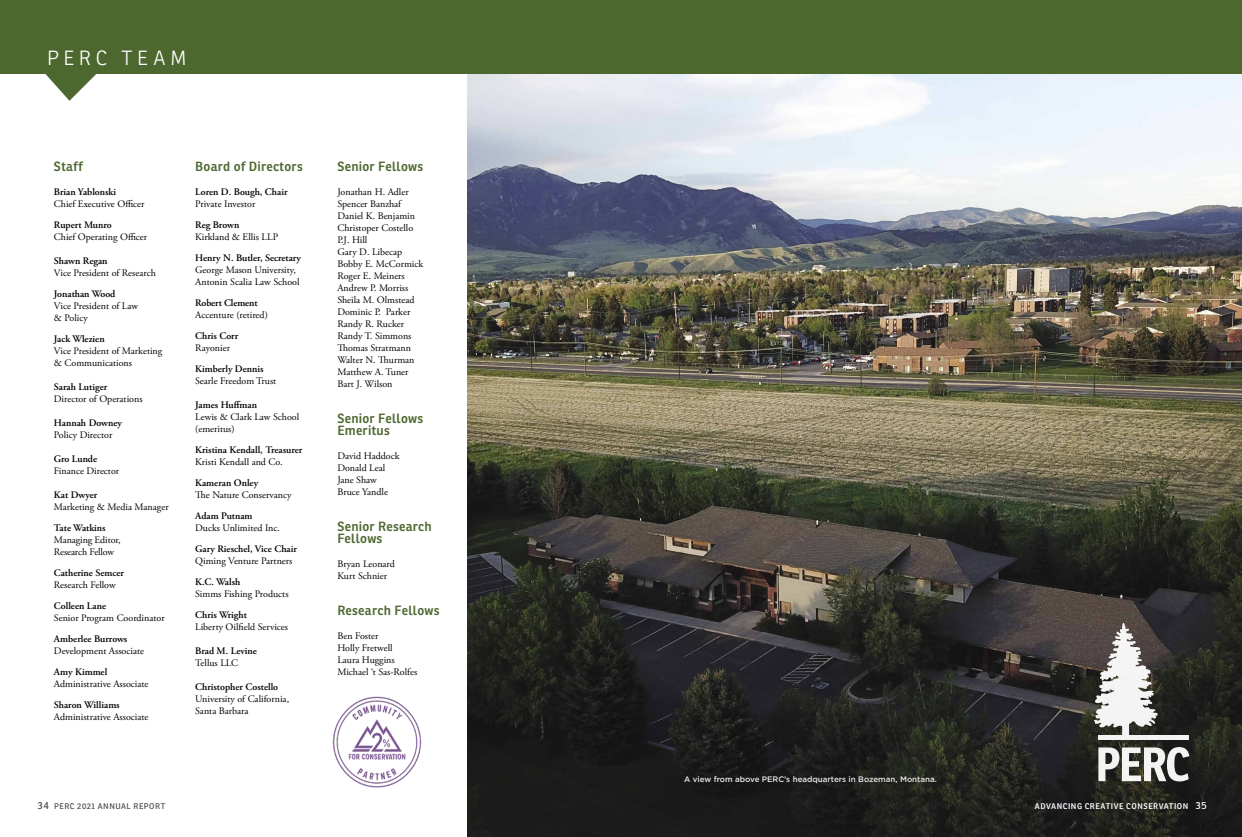
<style>
.page{position:relative;width:1242px;height:837px;background:#fff}
.page>*{position:absolute;margin:0;border:0;box-sizing:border-box;transform-origin:0 0}
.t1{font:300 20px "Ronnia";letter-spacing:.235em;color:#fff}
.t2{font:600 13px/12px "Ronnia";letter-spacing:.015em;color:#4d682f}
.t3{font:10px/12px "Adobe Garamond Pro";color:#000}
.t4{font:600 10px "Adobe Garamond Pro";color:#000}
.t5{font:500 8px "Gotham";color:#fff}
.t6{font:600 8px "Ronnia";letter-spacing:.065em;color:#fff}
.t7{font:8px "Ronnia";letter-spacing:.065em;color:#4b474a}
.s1{font-size:10px}
.s2{font-weight:400;font-size:10px}
</style>
<div class="page">
<img style="left:468px;top:73px;width:774px;height:764px">
<hr style="left:1099px;top:735px;width:90px;height:4px;background:#f3f3f3">
<svg style="left:1094px;top:622px;width:68px;height:115px"></svg>
<svg style="left:1098px;top:747px;width:91px;height:34px"></svg>
<div style="left:0;top:0;width:1242px;height:73px;background:#4d682f"></div>
<svg style="left:45px;top:73px;width:52px;height:28px"></svg>
<img style="left:332px;top:696px;width:90px;height:92px">
<h1 class="t1" style="left:47px;top:46px;width:141px">PERC TEAM</h1>
<h2 class="t2" style="left:54px;top:160px;width:30px">Staff</h2>
<p class="t4" style="left:54px;top:186px;width:64px">Brian Yablonski</p>
<p class="t3" style="left:54px;top:198px;width:92px">Chief Executive Officer</p>
<p class="t4" style="left:54px;top:219px;width:59px">Rupert Munro</p>
<p class="t3" style="left:54px;top:231px;width:95px">Chief Operating Officer</p>
<p class="t4" style="left:54px;top:255px;width:55px">Shawn Regan</p>
<p class="t3" style="left:54px;top:267px;width:103px">Vice President of Research</p>
<p class="t4" style="left:54px;top:288px;width:63px">Jonathan Wood</p>
<p class="t3" style="left:54px;top:300px;width:86px">Vice President of Law &amp; Policy</p>
<p class="t4" style="left:54px;top:333px;width:52px">Jack Wlezien</p>
<p class="t3" style="left:54px;top:345px;width:110px">Vice President of Marketing &amp; Communications</p>
<p class="t4" style="left:54px;top:381px;width:55px">Sarah Lutiger</p>
<p class="t3" style="left:54px;top:393px;width:90px">Director of Operations</p>
<p class="t4" style="left:54px;top:417px;width:69px">Hannah Downey</p>
<p class="t3" style="left:54px;top:429px;width:60px">Policy Director</p>
<p class="t4" style="left:54px;top:453px;width:45px">Gro Lunde</p>
<p class="t3" style="left:54px;top:465px;width:67px">Finance Director</p>
<p class="t4" style="left:54px;top:489px;width:45px">Kat Dwyer</p>
<p class="t3" style="left:54px;top:501px;width:116px">Marketing &amp; Media Manager</p>
<p class="t4" style="left:54px;top:522px;width:53px">Tate Watkins</p>
<p class="t3" style="left:54px;top:534px;width:68px">Managing Editor,<br>Research Fellow</p>
<p class="t4" style="left:54px;top:567px;width:72px">Catherine Semcer</p>
<p class="t3" style="left:54px;top:579px;width:63px">Research Fellow</p>
<p class="t4" style="left:54px;top:600px;width:54px">Colleen Lane</p>
<p class="t3" style="left:54px;top:612px;width:112px">Senior Program Coordinator</p>
<p class="t4" style="left:54px;top:633px;width:75px">Amberlee Burrows</p>
<p class="t3" style="left:54px;top:645px;width:92px">Development Associate</p>
<p class="t4" style="left:54px;top:666px;width:55px">Amy Kimmel</p>
<p class="t3" style="left:54px;top:678px;width:96px">Administrative Associate</p>
<p class="t4" style="left:54px;top:699px;width:67px">Sharon Williams</p>
<p class="t3" style="left:54px;top:711px;width:96px">Administrative Associate</p>
<h2 class="t2" style="left:195px;top:160px;width:109px">Board of Directors</h2>
<p class="t4" style="left:195px;top:186px;width:94px">Loren D. Bough, Chair</p>
<p class="t3" style="left:195px;top:198px;width:62px">Private Investor</p>
<p class="t4" style="left:195px;top:219px;width:46px">Reg Brown</p>
<p class="t3" style="left:195px;top:231px;width:84px">Kirkland &amp; Ellis LLP</p>
<p class="t4" style="left:195px;top:252px;width:107px">Henry N. Butler, Secretary</p>
<p class="t3" style="left:195px;top:264px;width:106px">George Mason University,<br>Antonin Scalia Law School</p>
<p class="t4" style="left:195px;top:297px;width:64px">Robert Clement</p>
<p class="t3" style="left:195px;top:309px;width:74px">Accenture (retired)</p>
<p class="t4" style="left:195px;top:330px;width:45px">Chris Corr</p>
<p class="t3" style="left:195px;top:342px;width:36px">Rayonier</p>
<p class="t4" style="left:195px;top:363px;width:70px">Kimberly Dennis</p>
<p class="t3" style="left:195px;top:375px;width:83px">Searle Freedom Trust</p>
<p class="t4" style="left:195px;top:399px;width:63px">James Huffman</p>
<p class="t3" style="left:195px;top:411px;width:106px">Lewis &amp; Clark Law School (emeritus)</p>
<p class="t4" style="left:195px;top:444px;width:109px">Kristina Kendall, Treasurer</p>
<p class="t3" style="left:195px;top:456px;width:89px">Kristi Kendall and Co.</p>
<p class="t4" style="left:195px;top:477px;width:64px">Kameran Onley</p>
<p class="t3" style="left:195px;top:489px;width:98px">The Nature Conservancy</p>
<p class="t4" style="left:195px;top:510px;width:59px">Adam Putnam</p>
<p class="t3" style="left:195px;top:522px;width:86px">Ducks Unlimited Inc.</p>
<p class="t4" style="left:195px;top:543px;width:103px">Gary Rieschel, Vice Chair</p>
<p class="t3" style="left:195px;top:555px;width:99px">Qiming Venture Partners</p>
<p class="t4" style="left:195px;top:576px;width:47px">K.C. Walsh</p>
<p class="t3" style="left:195px;top:588px;width:95px">Simms Fishing Products</p>
<p class="t4" style="left:195px;top:609px;width:53px">Chris Wright</p>
<p class="t3" style="left:195px;top:621px;width:94px">Liberty Oilfield Services</p>
<p class="t4" style="left:195px;top:645px;width:63px">Brad M. Levine</p>
<p class="t3" style="left:195px;top:657px;width:45px">Tellus LLC</p>
<p class="t4" style="left:195px;top:681px;width:84px">Christopher Costello</p>
<p class="t3" style="left:195px;top:693px;width:95px">University of California,<br>Santa Barbara</p>
<h2 class="t2" style="left:337px;top:160px;width:87px">Senior Fellows</h2>
<p class="t3" style="left:337px;top:186px;width:87px">Jonathan H. Adler<br>Spencer Banzhaf<br>Daniel K. Benjamin<br>Christoper Costello<br>P.J. Hill<br>Gary D. Libecap<br>Bobby E. McCormick<br>Roger E. Meiners<br>Andrew P. Morriss<br>Sheila M. Olmstead<br>Dominic P. Parker<br>Randy R. Rucker<br>Randy T. Simmons<br>Thomas Stratmann<br>Walter N. Thurman<br>Matthew A. Tuner<br>Bart J. Wilson</p>
<h2 class="t2" style="left:337px;top:412px;width:87px">Senior Fellows<br>Emeritus</h2>
<p class="t3" style="left:337px;top:450px;width:64px">David Haddock<br>Donald Leal<br>Jane Shaw<br>Bruce Yandle</p>
<h2 class="t2" style="left:337px;top:520px;width:96px">Senior Research<br>Fellows</h2>
<p class="t3" style="left:337px;top:558px;width:59px">Bryan Leonard<br>Kurt Schnier</p>
<h2 class="t2" style="left:337px;top:604px;width:104px">Research Fellows</h2>
<p class="t3" style="left:337px;top:630px;width:81px">Ben Foster<br>Holly Fretwell<br>Laura Huggins<br>Michael ‘t Sas-Rolfes</p>
<p class="t5" style="left:684px;top:774px;width:255px">A view from above PERC’s headquarters in Bozeman, Montana.</p>
<p class="t7" style="left:38px;top:801px;width:129px"><span class="s1">34</span> PERC 2021 ANNUAL REPORT</p>
<p class="t6" style="left:1035px;top:801px;width:173px">ADVANCING CREATIVE CONSERVATION <span class="s2">35</span></p>
</div>
